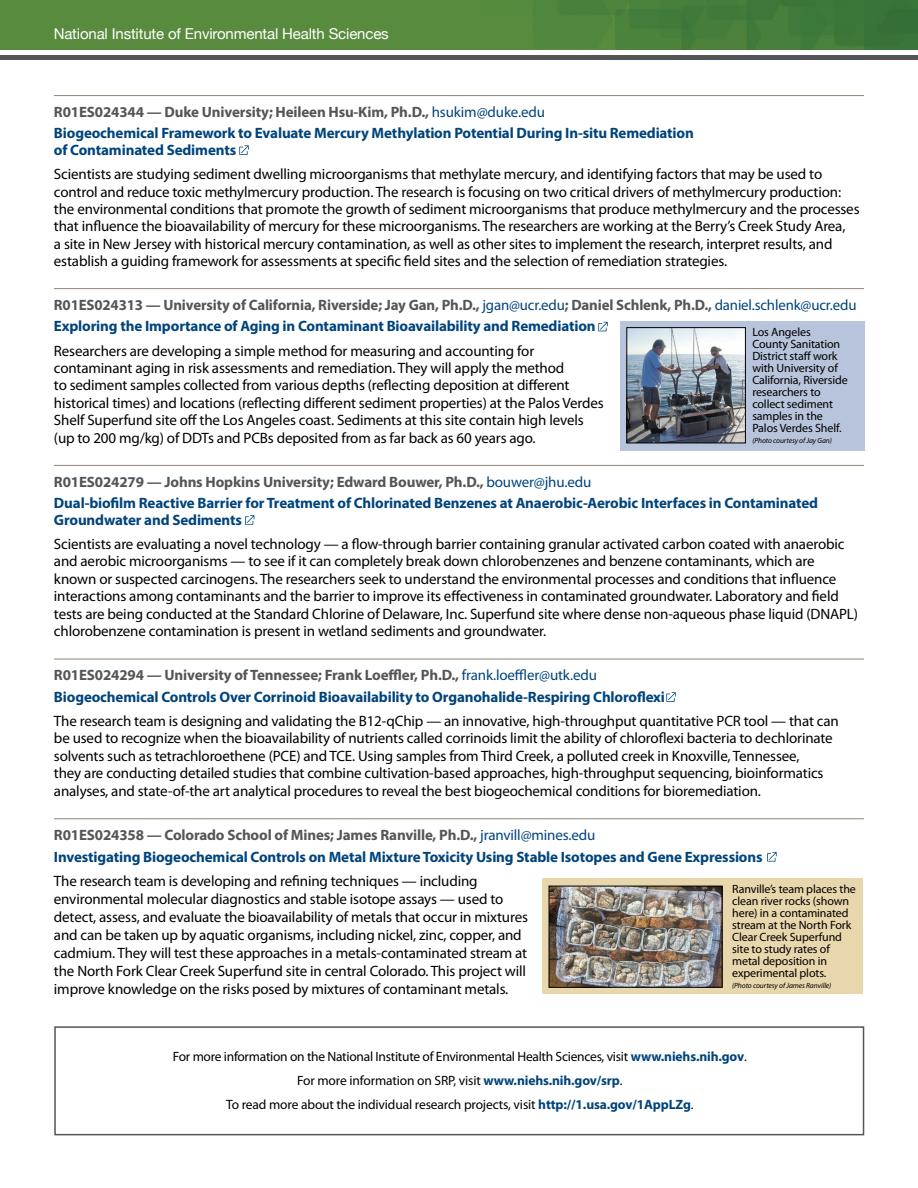
<style>
.page{position:relative;width:918px;height:1188px;background:#fff}
.page>*{position:absolute;margin:0;border:0;box-sizing:border-box;transform-origin:0 0}
.Text1-10_11_6_Myriad{font:15px/17.4px "Myriad Pro";letter-spacing:-.01em;color:#000}
.Grant_Project_Title{font:700 15px/16.5px "Myriad Pro";letter-spacing:-.01em;color:#00447c}
.Grant_Project_Info_B{font:700 15px "Myriad Pro";letter-spacing:-.01em;color:#535557}
.t1{font:15px "Helvetica Neue";letter-spacing:-.01em;color:#fff}
.t2{font:13.5px/24px "Myriad Pro";letter-spacing:-.02em;color:#000;text-align:center}
.Caption_9_10_Myriad{font:12px/12px "Myriad Pro";letter-spacing:-.01em;color:#000}
.Subhead-11_11_Myriad{font:12px/12px "Myriad Pro";letter-spacing:-.01em;color:#000}
.Caption_9_10_Myriad-2{font:italic 7.5px "Myriad Pro";letter-spacing:-.01em;color:#000}
.Subhead-11_11_Myriad-2{font:italic 7.5px "Myriad Pro";letter-spacing:-.01em;color:#000}
.s1{font-weight:400;color:#00447c}
.s2{font-weight:700;color:#00447c}
</style>
<div class="page">
<svg style="left:0;top:49px;width:918px;height:1px"></svg>
<img style="left:0;top:0;width:918px;height:49px">
<hr style="left:0;top:55px;width:918px;height:4px;background:#535557">
<div style="left:620px;top:321px;width:244px;height:129px;background:#b8c4db"></div>
<div style="left:542px;top:879px;width:321px;height:115px;background:#e8d6ac"></div>
<hr style="left:54px;top:95px;width:810px;height:1px;background:#8e8575">
<hr style="left:54px;top:288px;width:810px;height:1px;background:#8e8575">
<hr style="left:54px;top:465px;width:810px;height:1px;background:#8e8575">
<hr style="left:54px;top:659px;width:810px;height:1px;background:#8e8575">
<hr style="left:54px;top:818px;width:810px;height:1px;background:#8e8575">
<div style="left:54px;top:1026px;width:810px;height:109px;border:2px solid #535557"></div>
<img style="left:628px;top:329px;width:116px;height:112px">
<div style="left:626px;top:327px;width:120px;height:116px;border:1px solid #000"></div>
<img style="left:551px;top:888px;width:170px;height:98px">
<div style="left:549px;top:886px;width:174px;height:102px;border:1px solid #000"></div>
<svg style="left:239px;top:145px;width:10px;height:10px"></svg>
<svg style="left:245px;top:515px;width:9px;height:10px"></svg>
<svg style="left:666px;top:692px;width:10px;height:10px"></svg>
<svg style="left:767px;top:852px;width:10px;height:10px"></svg>
<svg style="left:598px;top:322px;width:10px;height:9px"></svg>
<p class="t1" style="left:54px;top:23px;width:337px">National Institute of Environmental Health Sciences</p>
<p class="Grant_Project_Info_B" style="left:54px;top:102px;width:493px">R01ES024344 — Duke University; Heileen Hsu-Kim, Ph.D., <span class="s1">hsukim@duke.edu</span></p>
<p class="Grant_Project_Title" style="left:54px;top:125px;width:641px">Biogeochemical Framework to Evaluate Mercury Methylation Potential During In-situ Remediation of Contaminated Sediments</p>
<p class="Text1-10_11_6_Myriad" style="left:54px;top:165px;width:807px">Scientists are studying sediment dwelling microorganisms that methylate mercury, and identifying factors that may be used to control and reduce toxic methylmercury production. The research is focusing on two critical drivers of methylmercury production: the environmental conditions that promote the growth of sediment microorganisms that produce methylmercury and the processes that influence the bioavailability of mercury for these microorganisms. The researchers are working at the Berry’s Creek Study Area,<br>a site in New Jersey with historical mercury contamination, as well as other sites to implement the research, interpret results, and establish a guiding framework for assessments at specific field sites and the selection of remediation strategies.</p>
<p class="Grant_Project_Info_B" style="left:54px;top:295px;width:804px">R01ES024313 — University of California, Riverside; Jay Gan, Ph.D., <span class="s1">jgan@ucr.edu</span>; Daniel Schlenk, Ph.D., <span class="s1">daniel.schlenk@ucr.edu</span></p>
<p class="Grant_Project_Title" style="left:54px;top:318px;width:543px">Exploring the Importance of Aging in Contaminant Bioavailability and Remediation</p>
<p class="Text1-10_11_6_Myriad" style="left:54px;top:342px;width:551px">Researchers are developing a simple method for measuring and accounting for contaminant aging in risk assessments and remediation. They will apply the method<br>to sediment samples collected from various depths (reflecting deposition at different historical times) and locations (reflecting different sediment properties) at the Palos Verdes Shelf Superfund site off the Los Angeles coast. Sediments at this site contain high levels (up to 200 mg/kg) of DDTs and PCBs deposited from as far back as 60 years ago.</p>
<p class="Grant_Project_Info_B" style="left:54px;top:472px;width:539px">R01ES024279 — Johns Hopkins University; Edward Bouwer, Ph.D., <span class="s1">bouwer@jhu.edu</span></p>
<p class="Grant_Project_Title" style="left:54px;top:494px;width:766px">Dual-biofilm Reactive Barrier for Treatment of Chlorinated Benzenes at Anaerobic-Aerobic Interfaces in Contaminated<br>Groundwater and Sediments</p>
<p class="Text1-10_11_6_Myriad" style="left:54px;top:535px;width:806px">Scientists are evaluating a novel technology — a flow-through barrier containing granular activated carbon coated with anaerobic and aerobic microorganisms — to see if it can completely break down chlorobenzenes and benzene contaminants, which are known or suspected carcinogens. The researchers seek to understand the environmental processes and conditions that influence interactions among contaminants and the barrier to improve its effectiveness in contaminated groundwater. Laboratory and field tests are being conducted at the Standard Chlorine of Delaware, Inc. Superfund site where dense non-aqueous phase liquid (DNAPL) chlorobenzene contamination is present in wetland sediments and groundwater.</p>
<p class="Grant_Project_Info_B" style="left:54px;top:666px;width:545px">R01ES024294 — University of Tennessee; Frank Loeffler, Ph.D., <span class="s1">frank.loeffler@utk.edu</span></p>
<p class="Grant_Project_Title" style="left:54px;top:688px;width:613px">Biogeochemical Controls Over Corrinoid Bioavailability to Organohalide-Respiring Chloroflexi</p>
<p class="Text1-10_11_6_Myriad" style="left:54px;top:712px;width:786px">The research team is designing and validating the B12-qChip — an innovative, high-throughput quantitative PCR tool — that can be used to recognize when the bioavailability of nutrients called corrinoids limit the ability of chloroflexi bacteria to dechlorinate solvents such as tetrachloroethene (PCE) and TCE. Using samples from Third Creek, a polluted creek in Knoxville, Tennessee,<br>they are conducting detailed studies that combine cultivation-based approaches, high-throughput sequencing, bioinformatics analyses, and state-of-the art analytical procedures to reveal the best biogeochemical conditions for bioremediation.</p>
<p class="Grant_Project_Info_B" style="left:54px;top:825px;width:543px">R01ES024358 — Colorado School of Mines; James Ranville, Ph.D., <span class="s1">jranvill@mines.edu</span></p>
<p class="Grant_Project_Title" style="left:54px;top:848px;width:710px">Investigating Biogeochemical Controls on Metal Mixture Toxicity Using Stable Isotopes and Gene Expressions</p>
<p class="Text1-10_11_6_Myriad" style="left:54px;top:872px;width:476px;line-height:18px">The research team is developing and refining techniques — including environmental molecular diagnostics and stable isotope assays — used to detect, assess, and evaluate the bioavailability of metals that occur in mixtures and can be taken up by aquatic organisms, including nickel, zinc, copper, and cadmium. They will test these approaches in a metals-contaminated stream at the North Fork Clear Creek Superfund site in central Colorado. This project will improve knowledge on the risks posed by mixtures of contaminant metals.</p>
<p class="Subhead-11_11_Myriad" style="left:752px;top:326px;width:97px">Los Angeles<br>County Sanitation<br>District staff work with University of<br>California, Riverside researchers to collect sediment samples in the<br>Palos Verdes Shelf.</p>
<p class="Subhead-11_11_Myriad-2" style="left:752px;top:436px;width:81px">(Photo courtesy of Jay Gan)</p>
<p class="Caption_9_10_Myriad" style="left:732px;top:883px;width:125px">Ranville’s team places the clean river rocks (shown here) in a contaminated stream at the North Fork<br>Clear Creek Superfund site to study rates of metal deposition in experimental plots.</p>
<p class="Caption_9_10_Myriad-2" style="left:732px;top:981px;width:101px">(Photo courtesy of James Ranville)</p>
<p class="t2" style="left:173px;top:1045px;width:576px">For more information on the National Institute of Environmental Health Sciences, visit <span class="s2">www.niehs.nih.gov</span>.<br>For more information on SRP, visit <span class="s2">www.niehs.nih.gov/srp</span>.</p>
<p class="t2" style="left:226px;top:1093px;width:469px">To read more about the individual research projects, visit <span class="s2">http://1.usa.gov/1AppLZg</span>.</p>
</div>
